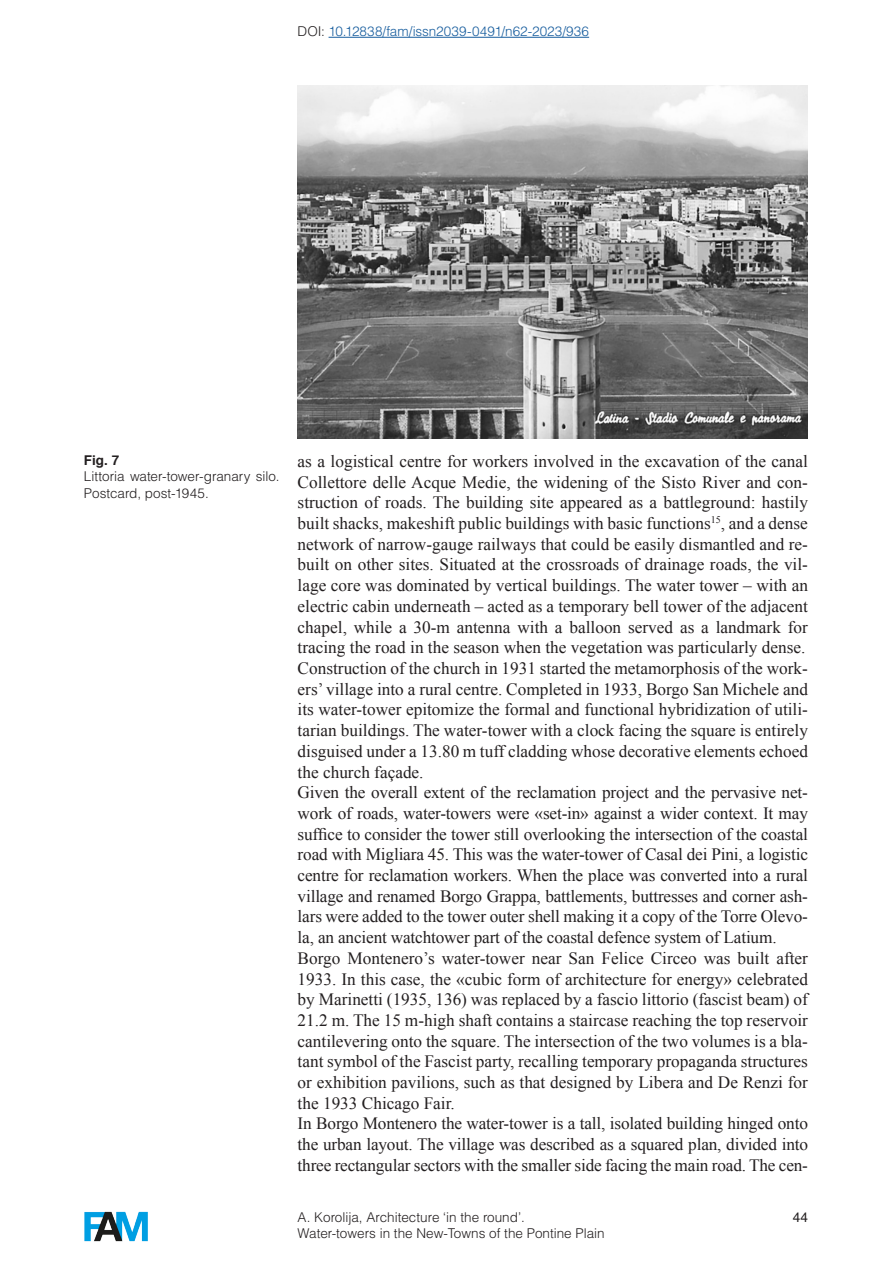
<style>
.page{position:relative;width:893px;height:1263px;background:#fff}
.page>*{position:absolute;margin:0;border:0;box-sizing:border-box;transform-origin:0 0}
.Testo{font:17.25px/20.7px "Times New Roman";color:#231f20;text-align:justify}
.Testo_Dida{font:300 13.5px/16.2px "Helvetica LT Std";color:#231f20}
.t1{font:300 13.5px "Helvetica LT Std";color:#175d9e}
.Fig__N{font:700 13.5px "Helvetica";color:#231f20}
.t2{font:13.5px "Helvetica";color:#231f20}
.s1{color:#231f20}
</style>
<div class="page">
<img style="left:298px;top:85px;width:510px;height:353px">
<hr style="left:329px;top:37px;width:260px;height:1px;background:#175d9e">
<img style="left:84px;top:1211px;width:64px;height:31px">
<p class="t1" style="left:298px;top:23px;width:293px"><span class="s1">DOI:</span> 10.12838/fam/issn2039-0491/n62-2023/936</p>
<p class="Fig__N" style="left:84px;top:449px;width:37px">Fig. 7</p>
<p class="Testo_Dida" style="left:84px;top:468px;width:197px">Littoria water-tower-granary silo.<br>Postcard, post-1945.</p>
<p class="Testo" style="left:298px;top:451px;width:512px">as a logistical centre for workers involved in the excavation of the canal Collettore delle Acque Medie, the widening of the Sisto River and con&shy;struction of roads. The building site appeared as a battleground: hastily built shacks, makeshift public buildings with basic functions<sup>15</sup>, and a dense network of narrow-gauge railways that could be easily dismantled and re&shy;built on other sites. Situated at the crossroads of drainage roads, the vil&shy;lage core was dominated by vertical buildings. The water tower – with an electric cabin underneath – acted as a temporary bell tower of the adjacent chapel, while a 30-m antenna with a balloon served as a landmark for tracing the road in the season when the vegetation was particularly dense.</p>
<p class="Testo" style="left:298px;top:658px;width:512px">Construction of the church in 1931 started the metamorphosis of the work&shy;ers’ village into a rural centre. Completed in 1933, Borgo San Michele and its water-tower epitomize the formal and functional hybridization of utili&shy;tarian buildings. The water-tower with a clock facing the square is entirely disguised under a 13.80 m tuff cladding whose decorative elements echoed the church façade.</p>
<p class="Testo" style="left:298px;top:782px;width:512px">Given the overall extent of the reclamation project and the pervasive net&shy;work of roads, water-towers were «set-in» against a wider context. It may suffice to consider the tower still overlooking the intersection of the coastal road with Migliara 45. This was the water-tower of Casal dei Pini, a logistic centre for reclamation workers. When the place was converted into a rural village and renamed Borgo Grappa, battlements, buttresses and corner ash&shy;lars were added to the tower outer shell making it a copy of the Torre Olevo&shy;la, an ancient watchtower part of the coastal defence system of Latium.</p>
<p class="Testo" style="left:298px;top:947px;width:512px">Borgo Montenero’s water-tower near San Felice Circeo was built after 1933. In this case, the «cubic form of architecture for energy» celebrated by Marinetti (1935, 136) was replaced by a fascio littorio (fascist beam) of 21.2 m. The 15 m-high shaft contains a staircase reaching the top reservoir cantilevering onto the square. The intersection of the two volumes is a bla&shy;tant symbol of the Fascist party, recalling temporary propaganda structures or exhibition pavilions, such as that designed by Libera and De Renzi for the 1933 Chicago Fair.</p>
<p class="Testo" style="left:298px;top:1113px;width:512px">In Borgo Montenero the water-tower is a tall, isolated building hinged onto the urban layout. The village was described as a squared plan, divided into three rectangular sectors with the smaller side facing the main road. The cen-</p>
<p class="Testo_Dida" style="left:298px;top:1208px;width:229px">A. Korolija, Architecture ‘in the round’.</p>
<p class="Testo_Dida" style="left:298px;top:1225px;width:309px">Water-towers in the New-Towns of the Pontine Plain</p>
<p class="t2" style="left:793px;top:1209px;width:17px">44</p>
</div>
